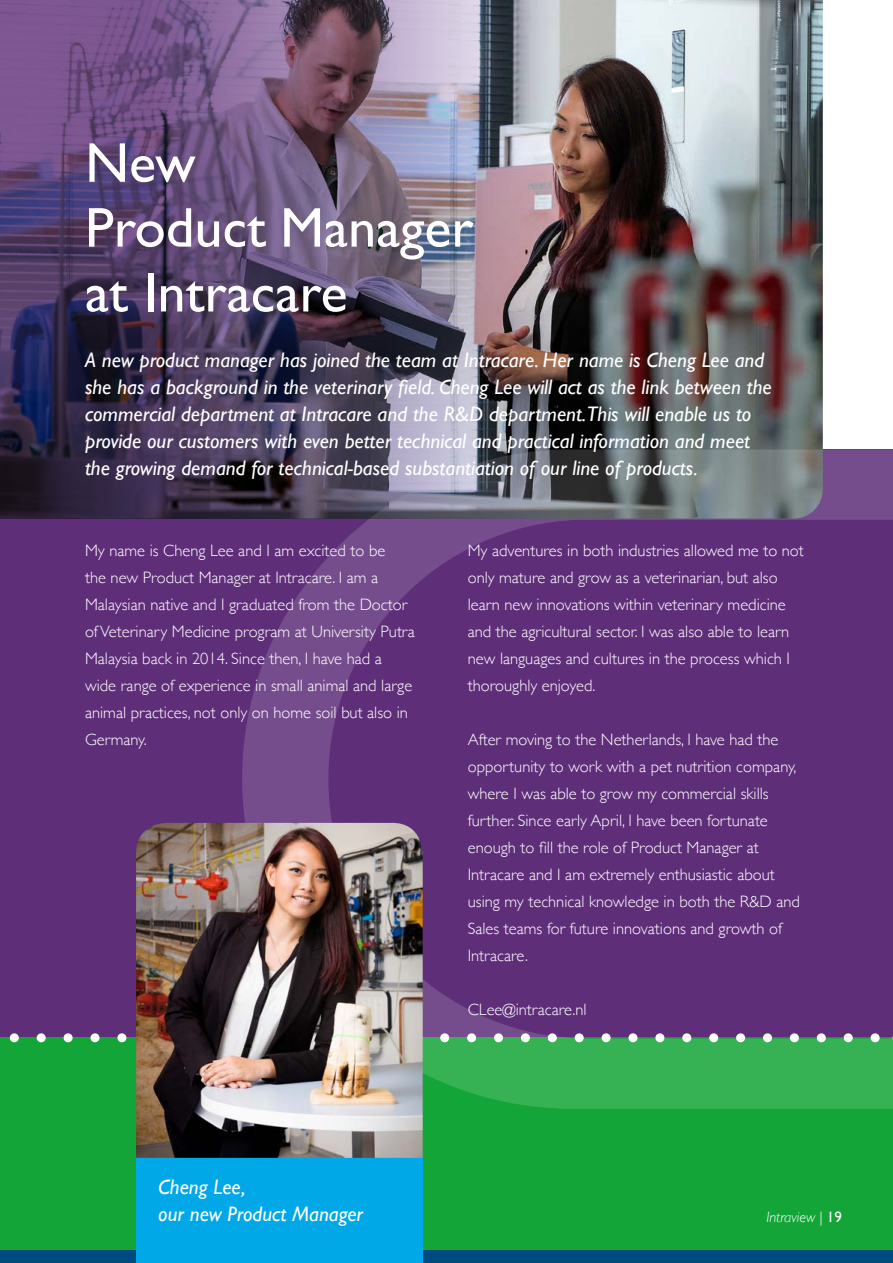
<style>
.page{position:relative;width:893px;height:1263px;background:#fff}
.page>*{position:absolute;margin:0;border:0;box-sizing:border-box;transform-origin:0 0}
.t1{font:56.25px/64.8px "Gill Sans";color:#fff}
.t2{font:italic 21px/27px "Gill Sans";color:#fff}
.t3{font:300 16.5px/27px "Gill Sans";color:#fff}
.t4{font:italic 300 15px "Gill Sans";color:#fff}
.s1{font-style:normal}
.s2{font-weight:400;font-style:normal}
</style>
<div class="page">
<div style="left:0;top:449px;width:893px;height:814px;background:#5f2e78"></div>
<img style="left:563px;top:0;width:260px;height:449px">
<div style="left:0;top:1038px;width:893px;height:225px;background:#13a538"></div>
<div style="left:0;top:1250px;width:893px;height:13px;background:#004a82"></div>
<svg style="left:242px;top:449px;width:651px;height:660px;background:#56786d"></svg>
<svg style="left:328px;top:520px;width:565px;height:518px"></svg>
<img style="left:0;top:0;width:563px;height:519px">
<div style="left:136px;top:1158px;width:287px;height:105px;background:#00a8e7"></div>
<svg style="left:14px;top:1033px;width:870px;height:9px"></svg>
<img style="left:136px;top:823px;width:287px;height:335px">
<h1 class="t1" style="left:85px;top:130px;width:390px">New<br>Product Manager at Intracare</h1>
<p class="t2" style="left:85px;top:346px;width:688px">A new product manager has joined the team at Intracare. Her name is Cheng Lee and she has a background in the veterinary field. Cheng Lee will act as the link between the commercial department at Intracare and the R&amp;D department.This will enable us to provide our customers with even better technical and practical information and meet the growing demand for technical-based substantiation of our line of products.</p>
<p class="t3" style="left:85px;top:536px;width:331px">My name is Cheng Lee and I am excited to be<br>the new Product Manager at Intracare. I am a Malaysian native and I graduated from the Doctor of Veterinary Medicine program at University Putra Malaysia back in 2014. Since then, I have had a wide range of experience in small animal and large animal practices, not only on home soil but also in Germany.</p>
<p class="t3" style="left:468px;top:536px;width:338px">My adventures in both industries allowed me to not only mature and grow as a veterinarian, but also learn new innovations within veterinary medicine and the agricultural sector. I was also able to learn new languages and cultures in the process which I thoroughly enjoyed.</p>
<p class="t3" style="left:468px;top:725px;width:334px">After moving to the Netherlands, I have had the opportunity to work with a pet nutrition company, where I was able to grow my commercial skills further. Since early April, I have been fortunate enough to fill the role of Product Manager at Intracare and I am extremely enthusiastic about using my technical knowledge in both the R&amp;D and Sales teams for future innovations and growth of Intracare.</p>
<p class="t2" style="left:158px;top:1174px;width:206px">Cheng Lee,<br>our new Product Manager</p>
<p class="t3" style="left:468px;top:995px;width:120px">CLee@intracare.nl</p>
<p class="t4" style="left:766px;top:1209px;width:77px">Intraview <span class="s1">|</span> <span class="s2">19</span></p>
</div>
